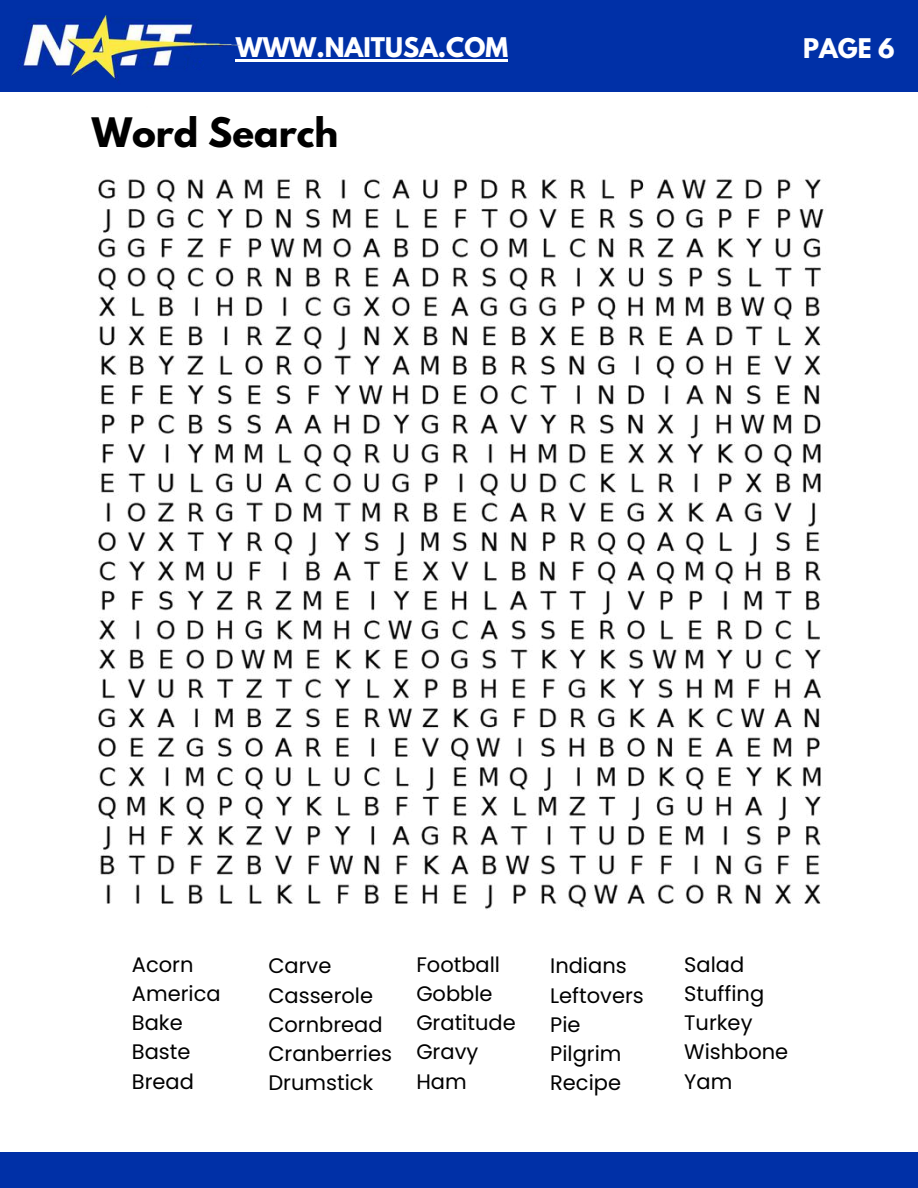
<style>
.page{position:relative;width:918px;height:1188px;background:#fff}
.page>*{position:absolute;margin:0;border:0;box-sizing:border-box;transform-origin:0 0}
.t1{font:700 36px "League Spartan";color:#000}
.t2{font:700 24px "League Spartan";color:#fff}
.t3{font:21px/29.2px "Poppins";color:#000}
</style>
<div class="page">
<div style="left:0;top:0;width:918px;height:92px;background:#0030a7"></div>
<div style="left:0;top:1153px;width:918px;height:35px;background:#0030a7"></div>
<hr style="left:236px;top:59px;width:272px;height:3px;background:#fff">
<img style="left:19px;top:15px;width:221px;height:66px">
<img style="left:98px;top:179px;width:726px;height:731px">
<p class="t2" style="left:236px;top:35px;width:274px">WWW.NAITUSA.COM</p>
<h1 class="t1" style="left:92px;top:115px;width:248px">Word Search</h1>
<p class="t2" style="left:803px;top:36px;width:93px">PAGE 6</p>
<p class="t3" style="left:132px;top:950px;width:90px">Acorn<br>America<br>Bake<br>Baste<br>Bread</p>
<p class="t3" style="left:268px;top:951px;width:125px">Carve<br>Casserole<br>Cornbread<br>Cranberries<br>Drumstick</p>
<p class="t3" style="left:416px;top:950px;width:101px">Football<br>Gobble<br>Gratitude<br>Gravy<br>Ham</p>
<p class="t3" style="left:550px;top:951px;width:95px">Indians<br>Leftovers<br>Pie<br>Pilgrim<br>Recipe</p>
<p class="t3" style="left:684px;top:950px;width:106px">Salad<br>Stuffing<br>Turkey<br>Wishbone<br>Yam</p>
</div>
